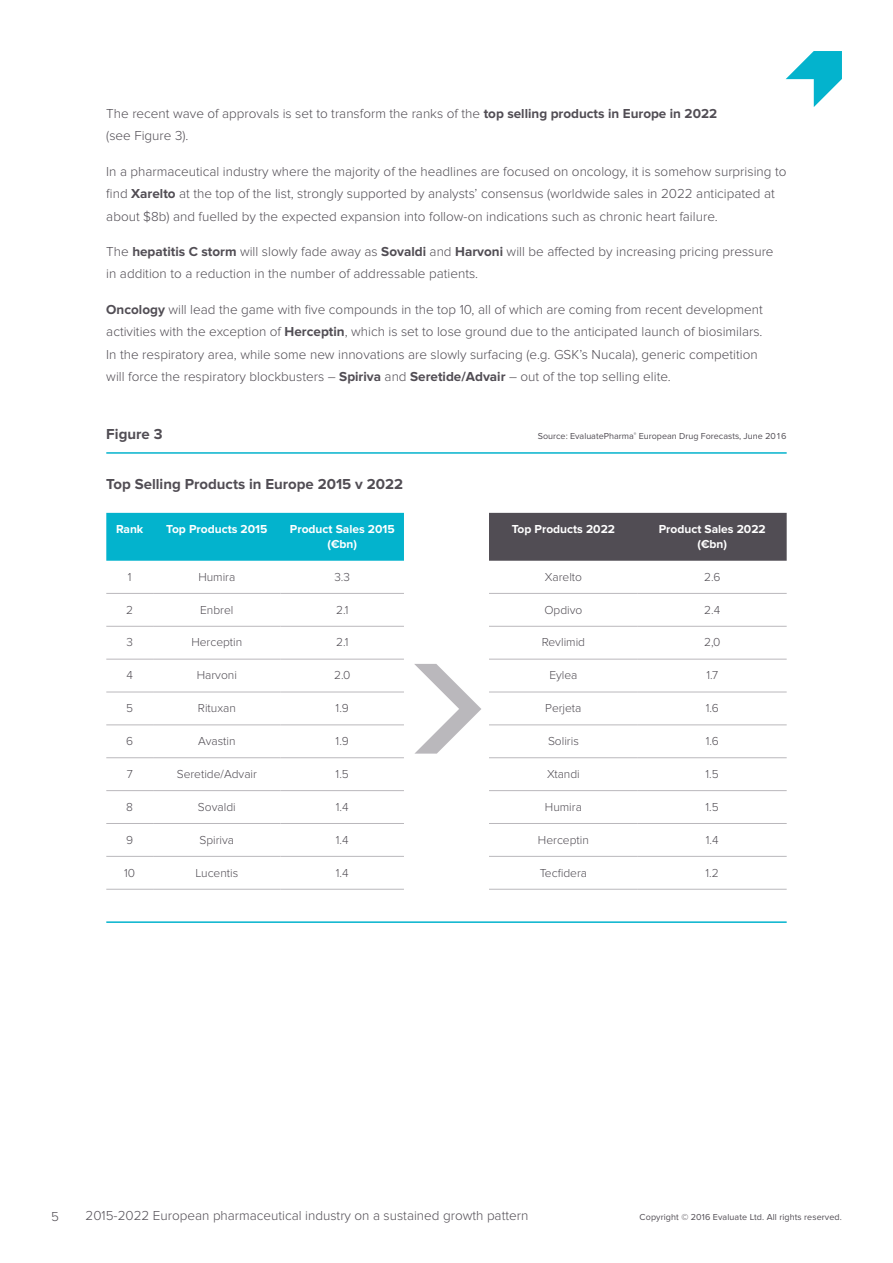
<style>
.page{position:relative;width:893px;height:1263px;background:#fff}
.page>*{position:absolute;margin:0;border:0;box-sizing:border-box;transform-origin:0 0}
.t1{font:700 15px "Proxima Nova";color:#514d54}
.t2{font:300 13.5px/22.5px "Proxima Nova";color:#514d54}
.t3{font:300 12px "Proxima Nova";color:#514d54}
.t4{font:700 12px/15px "Proxima Nova";color:#fff;text-align:center}
.t5{font:9px "Proxima Nova";color:#514d54}
.s1{font-weight:700}
</style>
<div class="page">
<svg style="left:786px;top:51px;width:56px;height:56px"></svg>
<svg style="left:414px;top:664px;width:67px;height:90px"></svg>
<div style="left:106px;top:513px;width:298px;height:48px;background:#03b3cd"></div>
<hr style="left:106px;top:889px;width:47px;height:1px;background:#bab8bc">
<hr style="left:153px;top:889px;width:128px;height:1px;background:#bab8bc">
<hr style="left:281px;top:889px;width:123px;height:1px;background:#bab8bc">
<hr style="left:106px;top:593px;width:47px;height:1px;background:#bab8bc">
<hr style="left:153px;top:593px;width:128px;height:1px;background:#bab8bc">
<hr style="left:281px;top:593px;width:123px;height:1px;background:#bab8bc">
<hr style="left:106px;top:626px;width:47px;height:1px;background:#bab8bc">
<hr style="left:153px;top:626px;width:128px;height:1px;background:#bab8bc">
<hr style="left:281px;top:626px;width:123px;height:1px;background:#bab8bc">
<hr style="left:106px;top:725px;width:47px;height:1px;background:#bab8bc">
<hr style="left:153px;top:725px;width:128px;height:1px;background:#bab8bc">
<hr style="left:281px;top:725px;width:123px;height:1px;background:#bab8bc">
<hr style="left:106px;top:757px;width:47px;height:1px;background:#bab8bc">
<hr style="left:153px;top:757px;width:128px;height:1px;background:#bab8bc">
<hr style="left:281px;top:757px;width:123px;height:1px;background:#bab8bc">
<hr style="left:106px;top:790px;width:47px;height:1px;background:#bab8bc">
<hr style="left:153px;top:790px;width:128px;height:1px;background:#bab8bc">
<hr style="left:281px;top:790px;width:123px;height:1px;background:#bab8bc">
<hr style="left:106px;top:659px;width:47px;height:1px;background:#bab8bc">
<hr style="left:153px;top:659px;width:128px;height:1px;background:#bab8bc">
<hr style="left:281px;top:659px;width:123px;height:1px;background:#bab8bc">
<hr style="left:106px;top:823px;width:47px;height:1px;background:#bab8bc">
<hr style="left:153px;top:823px;width:128px;height:1px;background:#bab8bc">
<hr style="left:281px;top:823px;width:123px;height:1px;background:#bab8bc">
<hr style="left:106px;top:856px;width:47px;height:1px;background:#bab8bc">
<hr style="left:153px;top:856px;width:128px;height:1px;background:#bab8bc">
<hr style="left:281px;top:856px;width:123px;height:1px;background:#bab8bc">
<hr style="left:106px;top:692px;width:47px;height:1px;background:#bab8bc">
<hr style="left:153px;top:692px;width:128px;height:1px;background:#bab8bc">
<hr style="left:281px;top:692px;width:123px;height:1px;background:#bab8bc">
<div style="left:489px;top:513px;width:298px;height:48px;background:#514d54"></div>
<hr style="left:489px;top:889px;width:149px;height:1px;background:#bab8bc">
<hr style="left:638px;top:889px;width:149px;height:1px;background:#bab8bc">
<hr style="left:489px;top:593px;width:149px;height:1px;background:#bab8bc">
<hr style="left:638px;top:593px;width:149px;height:1px;background:#bab8bc">
<hr style="left:489px;top:626px;width:149px;height:1px;background:#bab8bc">
<hr style="left:638px;top:626px;width:149px;height:1px;background:#bab8bc">
<hr style="left:489px;top:725px;width:149px;height:1px;background:#bab8bc">
<hr style="left:638px;top:725px;width:149px;height:1px;background:#bab8bc">
<hr style="left:489px;top:757px;width:149px;height:1px;background:#bab8bc">
<hr style="left:638px;top:757px;width:149px;height:1px;background:#bab8bc">
<hr style="left:489px;top:790px;width:149px;height:1px;background:#bab8bc">
<hr style="left:638px;top:790px;width:149px;height:1px;background:#bab8bc">
<hr style="left:489px;top:659px;width:149px;height:1px;background:#bab8bc">
<hr style="left:638px;top:659px;width:149px;height:1px;background:#bab8bc">
<hr style="left:489px;top:823px;width:149px;height:1px;background:#bab8bc">
<hr style="left:638px;top:823px;width:149px;height:1px;background:#bab8bc">
<hr style="left:489px;top:856px;width:149px;height:1px;background:#bab8bc">
<hr style="left:638px;top:856px;width:149px;height:1px;background:#bab8bc">
<hr style="left:489px;top:692px;width:149px;height:1px;background:#bab8bc">
<hr style="left:638px;top:692px;width:149px;height:1px;background:#bab8bc">
<hr style="left:106px;top:452px;width:681px;height:2px;background:#03b3cd">
<hr style="left:106px;top:921px;width:681px;height:2px;background:#03b3cd">
<p class="t2" style="left:106px;top:102px;width:612px">The recent wave of approvals is set to transform the ranks of the <span class="s1">top selling products in Europe in 2022 </span>(see Figure 3).</p>
<p class="t2" style="left:106px;top:160px;width:682px">In a pharmaceutical industry where the majority of the headlines are focused on oncology, it is somehow surprising to find <span class="s1">Xarelto</span> at the top of the list, strongly supported by analysts’ consensus (worldwide sales in 2022 anticipated at about $8b) and fuelled by the expected expansion into follow-on indications such as chronic heart failure.</p>
<p class="t2" style="left:106px;top:240px;width:669px">The <span class="s1">hepatitis C storm</span> will slowly fade away as <span class="s1">Sovaldi</span> and <span class="s1">Harvoni</span> will be affected by increasing pricing pressure in addition to a reduction in the number of addressable patients.</p>
<p class="t2" style="left:106px;top:298px;width:658px"><span class="s1">Oncology</span> will lead the game with five compounds in the top 10, all of which are coming from recent development activities with the exception of <span class="s1">Herceptin</span>, which is set to lose ground due to the anticipated launch of biosimilars.<br>In the respiratory area, while some new innovations are slowly surfacing (e.g. GSK’s Nucala), generic competition will force the respiratory blockbusters – <span class="s1">Spiriva</span> and <span class="s1">Seretide/Advair</span> – out of the top selling elite.</p>
<p class="t1" style="left:106px;top:426px;width:58px">Figure 3</p>
<p class="t5" style="left:538px;top:431px;width:250px">Source: EvaluatePharma<sup>®</sup> European Drug Forecasts, June 2016</p>
<p class="t1" style="left:106px;top:475px;width:298px">Top Selling Products in Europe 2015 v 2022</p>
<p class="t4" style="left:116px;top:522px;width:29px">Rank</p>
<p class="t4" style="left:166px;top:522px;width:103px">Top Products 2015</p>
<p class="t4" style="left:290px;top:522px;width:106px">Product Sales 2015 (€bn)</p>
<p class="t3" style="left:128px;top:570px;width:5px">1</p>
<p class="t3" style="left:198px;top:570px;width:39px">Humira</p>
<p class="t3" style="left:334px;top:570px;width:17px">3.3</p>
<p class="t3" style="left:126px;top:603px;width:8px">2</p>
<p class="t3" style="left:200px;top:603px;width:35px">Enbrel</p>
<p class="t3" style="left:336px;top:603px;width:14px">2.1</p>
<p class="t3" style="left:126px;top:635px;width:8px">3</p>
<p class="t3" style="left:191px;top:635px;width:52px">Herceptin</p>
<p class="t3" style="left:336px;top:635px;width:14px">2.1</p>
<p class="t3" style="left:126px;top:668px;width:8px">4</p>
<p class="t3" style="left:197px;top:668px;width:42px">Harvoni</p>
<p class="t3" style="left:334px;top:668px;width:18px">2.0</p>
<p class="t3" style="left:126px;top:701px;width:8px">5</p>
<p class="t3" style="left:198px;top:701px;width:39px">Rituxan</p>
<p class="t3" style="left:336px;top:701px;width:15px">1.9</p>
<p class="t3" style="left:126px;top:734px;width:9px">6</p>
<p class="t3" style="left:198px;top:734px;width:39px">Avastin</p>
<p class="t3" style="left:336px;top:734px;width:15px">1.9</p>
<p class="t3" style="left:127px;top:767px;width:8px">7</p>
<p class="t3" style="left:177px;top:767px;width:82px">Seretide/Advair</p>
<p class="t3" style="left:336px;top:767px;width:15px">1.5</p>
<p class="t3" style="left:126px;top:800px;width:8px">8</p>
<p class="t3" style="left:198px;top:800px;width:39px">Sovaldi</p>
<p class="t3" style="left:336px;top:800px;width:14px">1.4</p>
<p class="t3" style="left:126px;top:833px;width:9px">9</p>
<p class="t3" style="left:199px;top:833px;width:36px">Spiriva</p>
<p class="t3" style="left:336px;top:833px;width:14px">1.4</p>
<p class="t3" style="left:124px;top:866px;width:12px">10</p>
<p class="t3" style="left:195px;top:866px;width:44px">Lucentis</p>
<p class="t3" style="left:336px;top:866px;width:14px">1.4</p>
<p class="t4" style="left:512px;top:522px;width:105px">Top Products 2022</p>
<p class="t4" style="left:659px;top:522px;width:109px">Product Sales 2022 (€bn)</p>
<p class="t3" style="left:545px;top:570px;width:39px">Xarelto</p>
<p class="t3" style="left:704px;top:570px;width:18px">2.6</p>
<p class="t3" style="left:544px;top:603px;width:40px">Opdivo</p>
<p class="t3" style="left:704px;top:603px;width:18px">2.4</p>
<p class="t3" style="left:542px;top:635px;width:45px">Revlimid</p>
<p class="t3" style="left:704px;top:635px;width:18px">2,0</p>
<p class="t3" style="left:549px;top:668px;width:30px">Eylea</p>
<p class="t3" style="left:706px;top:668px;width:13px">1.7</p>
<p class="t3" style="left:545px;top:701px;width:38px">Perjeta</p>
<p class="t3" style="left:706px;top:701px;width:14px">1.6</p>
<p class="t3" style="left:548px;top:734px;width:32px">Soliris</p>
<p class="t3" style="left:706px;top:734px;width:14px">1.6</p>
<p class="t3" style="left:547px;top:767px;width:34px">Xtandi</p>
<p class="t3" style="left:706px;top:767px;width:15px">1.5</p>
<p class="t3" style="left:545px;top:800px;width:39px">Humira</p>
<p class="t3" style="left:706px;top:800px;width:15px">1.5</p>
<p class="t3" style="left:538px;top:833px;width:52px">Herceptin</p>
<p class="t3" style="left:706px;top:833px;width:14px">1.4</p>
<p class="t3" style="left:540px;top:866px;width:49px">Tecfidera</p>
<p class="t3" style="left:706px;top:866px;width:15px">1.2</p>
<p class="t2" style="left:51px;top:1205px;width:9px">5</p>
<p class="t2" style="left:86px;top:1205px;width:444px">2015-2022 European pharmaceutical industry on a sustained growth pattern</p>
<p class="t5" style="left:640px;top:1212px;width:204px">Copyright © 2016 Evaluate Ltd. All rights reserved.</p>
</div>
